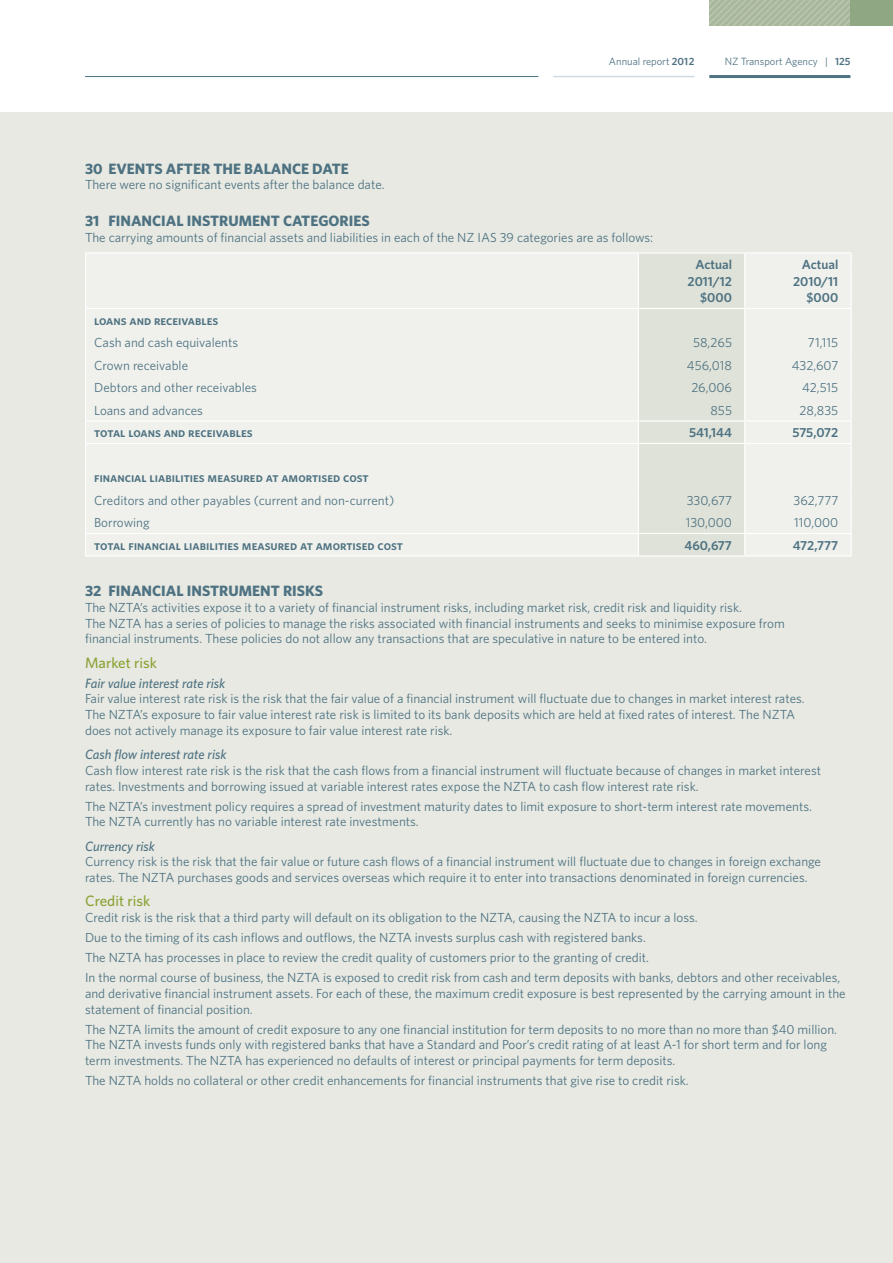
<style>
.page{position:relative;width:893px;height:1263px;background:#fff}
.page>*{position:absolute;margin:0;border:0;box-sizing:border-box;transform-origin:0 0}
.t1{font:700 15px "Whitney";color:#4e7282}
.t2{font:500 15px "Whitney";color:#8ca235}
.t3{font:italic 500 13.5px "Whitney";color:#4e7282}
.t4{font:13.2px/15.8px "Whitney";color:#4e7282}
.t5{font:13.2px "Whitney Semibold SC";color:#4e7282}
.t6{font:600 13.2px "Whitney";color:#4e7282}
.t7{font:10.5px "Whitney";color:#4e7282}
.s1{font-weight:600}
</style>
<div class="page">
<div style="left:0;top:113px;width:893px;height:1150px;background:#e7e9e2"></div>
<hr style="left:709px;top:75px;width:141px;height:3px;background:#4e7282">
<hr style="left:85px;top:76px;width:453px;height:1px;background:#4e7282">
<hr style="left:553px;top:76px;width:141px;height:1px;background:#d0dce3">
<svg style="left:709px;top:0;width:141px;height:26px;background:#aebca2"></svg>
<div style="left:850px;top:0;width:43px;height:26px;background:#90a784"></div>
<div style="left:86px;top:254px;width:552px;height:301px;background:#f0f1ec"></div>
<hr style="left:85px;top:252px;width:553px;height:2px;background:#fff">
<hr style="left:638px;top:252px;width:107px;height:2px;background:#fff">
<hr style="left:745px;top:252px;width:107px;height:2px;background:#fff">
<svg style="left:638px;top:253px;width:214px;height:302px"></svg>
<hr style="left:850px;top:309px;width:2px;height:22px;background:#fff">
<hr style="left:850px;top:331px;width:2px;height:22px;background:#fff">
<hr style="left:850px;top:353px;width:2px;height:23px;background:#fff">
<hr style="left:850px;top:376px;width:2px;height:22px;background:#fff">
<hr style="left:850px;top:398px;width:2px;height:22px;background:#fff">
<hr style="left:850px;top:422px;width:2px;height:21px;background:#fff">
<hr style="left:850px;top:444px;width:2px;height:22px;background:#fff">
<hr style="left:850px;top:466px;width:2px;height:22px;background:#fff">
<hr style="left:850px;top:488px;width:2px;height:23px;background:#fff">
<hr style="left:850px;top:511px;width:2px;height:22px;background:#fff">
<hr style="left:850px;top:534px;width:2px;height:21px;background:#fff">
<hr style="left:85px;top:555px;width:553px;height:2px;background:#fff">
<hr style="left:638px;top:555px;width:107px;height:2px;background:#fff">
<hr style="left:745px;top:555px;width:107px;height:2px;background:#fff">
<hr style="left:85px;top:420px;width:553px;height:2px;background:#fff">
<hr style="left:638px;top:420px;width:107px;height:2px;background:#fff">
<hr style="left:745px;top:420px;width:107px;height:2px;background:#fff">
<hr style="left:85px;top:443px;width:553px;height:1px;background:#fff">
<hr style="left:638px;top:443px;width:107px;height:1px;background:#fff">
<hr style="left:745px;top:443px;width:107px;height:1px;background:#fff">
<hr style="left:85px;top:533px;width:553px;height:1px;background:#fff">
<hr style="left:638px;top:533px;width:107px;height:1px;background:#fff">
<hr style="left:745px;top:533px;width:107px;height:1px;background:#fff">
<svg style="left:85px;top:254px;width:1px;height:301px"></svg>
<hr style="left:850px;top:286px;width:2px;height:22px;background:#fff">
<hr style="left:85px;top:308px;width:553px;height:1px;background:#fff">
<hr style="left:638px;top:308px;width:107px;height:1px;background:#fff">
<hr style="left:745px;top:308px;width:107px;height:1px;background:#fff">
<p class="t7" style="left:609px;top:54px;width:87px">Annual report <span class="s1">2012</span></p>
<p class="t7" style="left:725px;top:54px;width:127px">NZ Transport Agency | <span class="s1">125</span></p>
<p class="t1" style="left:85px;top:158px;width:265px">30 EVENTS AFTER THE BALANCE DATE</p>
<p class="t4" style="left:85px;top:177px;width:301px">There were no significant events after the balance date.</p>
<p class="t1" style="left:85px;top:211px;width:285px">31 FINANCIAL INSTRUMENT CATEGORIES</p>
<p class="t4" style="left:85px;top:229px;width:570px">The carrying amounts of financial assets and liabilities in each of the NZ IAS 39 categories are as follows:</p>
<p class="t6" style="left:695px;top:256px;width:38px">Actual</p>
<p class="t6" style="left:802px;top:256px;width:38px">Actual</p>
<p class="t6" style="left:688px;top:273px;width:46px">2011/12</p>
<p class="t6" style="left:793px;top:273px;width:47px">2010/11</p>
<p class="t6" style="left:700px;top:289px;width:33px">$000</p>
<p class="t6" style="left:806px;top:289px;width:33px">$000</p>
<p class="t5" style="left:94px;top:312px;width:126px">loans and receivables</p>
<p class="t4" style="left:94px;top:335px;width:146px">Cash and cash equivalents</p>
<p class="t4" style="left:693px;top:335px;width:40px">58,265</p>
<p class="t4" style="left:808px;top:335px;width:32px">71,115</p>
<p class="t4" style="left:94px;top:357px;width:95px">Crown receivable</p>
<p class="t4" style="left:687px;top:357px;width:47px">456,018</p>
<p class="t4" style="left:792px;top:357px;width:48px">432,607</p>
<p class="t4" style="left:94px;top:380px;width:164px">Debtors and other receivables</p>
<p class="t4" style="left:691px;top:380px;width:42px">26,006</p>
<p class="t4" style="left:802px;top:380px;width:38px">42,515</p>
<p class="t4" style="left:94px;top:402px;width:110px">Loans and advances</p>
<p class="t4" style="left:710px;top:402px;width:23px">855</p>
<p class="t4" style="left:799px;top:402px;width:40px">28,835</p>
<p class="t5" style="left:94px;top:425px;width:160px">total loans and receivables</p>
<p class="t6" style="left:689px;top:424px;width:44px">541,144</p>
<p class="t6" style="left:793px;top:424px;width:47px">575,072</p>
<p class="t5" style="left:94px;top:470px;width:276px">financial liabilities measured at amortised cost</p>
<p class="t4" style="left:94px;top:492px;width:302px">Creditors and other payables (current and non-current)</p>
<p class="t4" style="left:687px;top:492px;width:47px">330,677</p>
<p class="t4" style="left:793px;top:492px;width:46px">362,777</p>
<p class="t4" style="left:94px;top:515px;width:57px">Borrowing</p>
<p class="t4" style="left:686px;top:515px;width:48px">130,000</p>
<p class="t4" style="left:794px;top:515px;width:46px">110,000</p>
<p class="t5" style="left:94px;top:537px;width:310px">total financial liabilities measured at amortised cost</p>
<p class="t6" style="left:685px;top:537px;width:49px">460,677</p>
<p class="t6" style="left:793px;top:537px;width:47px">472,777</p>
<p class="t1" style="left:85px;top:581px;width:238px">32 FINANCIAL INSTRUMENT RISKS</p>
<p class="t4" style="left:85px;top:599px;width:701px">The NZTA’s activities expose it to a variety of financial instrument risks, including market risk, credit risk and liquidity risk.<br>The NZTA has a series of policies to manage the risks associated with financial instruments and seeks to minimise exposure from financial instruments. These policies do not allow any transactions that are speculative in nature to be entered into.</p>
<p class="t2" style="left:85px;top:652px;width:73px">Market risk</p>
<p class="t3" style="left:85px;top:674px;width:142px">Fair value interest rate risk</p>
<p class="t4" style="left:85px;top:691px;width:721px">Fair value interest rate risk is the risk that the fair value of a financial instrument will fluctuate due to changes in market interest rates.<br>The NZTA’s exposure to fair value interest rate risk is limited to its bank deposits which are held at fixed rates of interest. The NZTA does not actively manage its exposure to fair value interest rate risk.</p>
<p class="t3" style="left:85px;top:745px;width:143px">Cash flow interest rate risk</p>
<p class="t4" style="left:85px;top:762px;width:737px">Cash flow interest rate risk is the risk that the cash flows from a financial instrument will fluctuate because of changes in market interest rates. Investments and borrowing issued at variable interest rates expose the NZTA to cash flow interest rate risk.</p>
<p class="t4" style="left:85px;top:798px;width:728px">The NZTA’s investment policy requires a spread of investment maturity dates to limit exposure to short-term interest rate movements.<br>The NZTA currently has no variable interest rate investments.</p>
<p class="t3" style="left:85px;top:837px;width:71px">Currency risk</p>
<p class="t4" style="left:85px;top:854px;width:737px">Currency risk is the risk that the fair value or future cash flows of a financial instrument will fluctuate due to changes in foreign exchange rates. The NZTA purchases goods and services overseas which require it to enter into transactions denominated in foreign currencies.</p>
<p class="t2" style="left:85px;top:891px;width:67px">Credit risk</p>
<p class="t4" style="left:85px;top:907px;width:757px;line-height:20px">Credit risk is the risk that a third party will default on its obligation to the NZTA, causing the NZTA to incur a loss.<br>Due to the timing of its cash inflows and outflows, the NZTA invests surplus cash with registered banks.<br>The NZTA has processes in place to review the credit quality of customers prior to the granting of credit.<br>In the normal course of business, the NZTA is exposed to credit risk from cash and term deposits with banks, debtors and other receivables,</p>
<p class="t4" style="left:85px;top:985px;width:762px">and derivative financial instrument assets. For each of these, the maximum credit exposure is best represented by the carrying amount in the statement of financial position.</p>
<p class="t4" style="left:85px;top:1021px;width:754px">The NZTA limits the amount of credit exposure to any one financial institution for term deposits to no more than no more than $40 million.<br>The NZTA invests funds only with registered banks that have a Standard and Poor’s credit rating of at least A-1 for short term and for long term investments. The NZTA has experienced no defaults of interest or principal payments for term deposits.</p>
<p class="t4" style="left:85px;top:1072px;width:605px">The NZTA holds no collateral or other credit enhancements for financial instruments that give rise to credit risk.</p>
</div>
